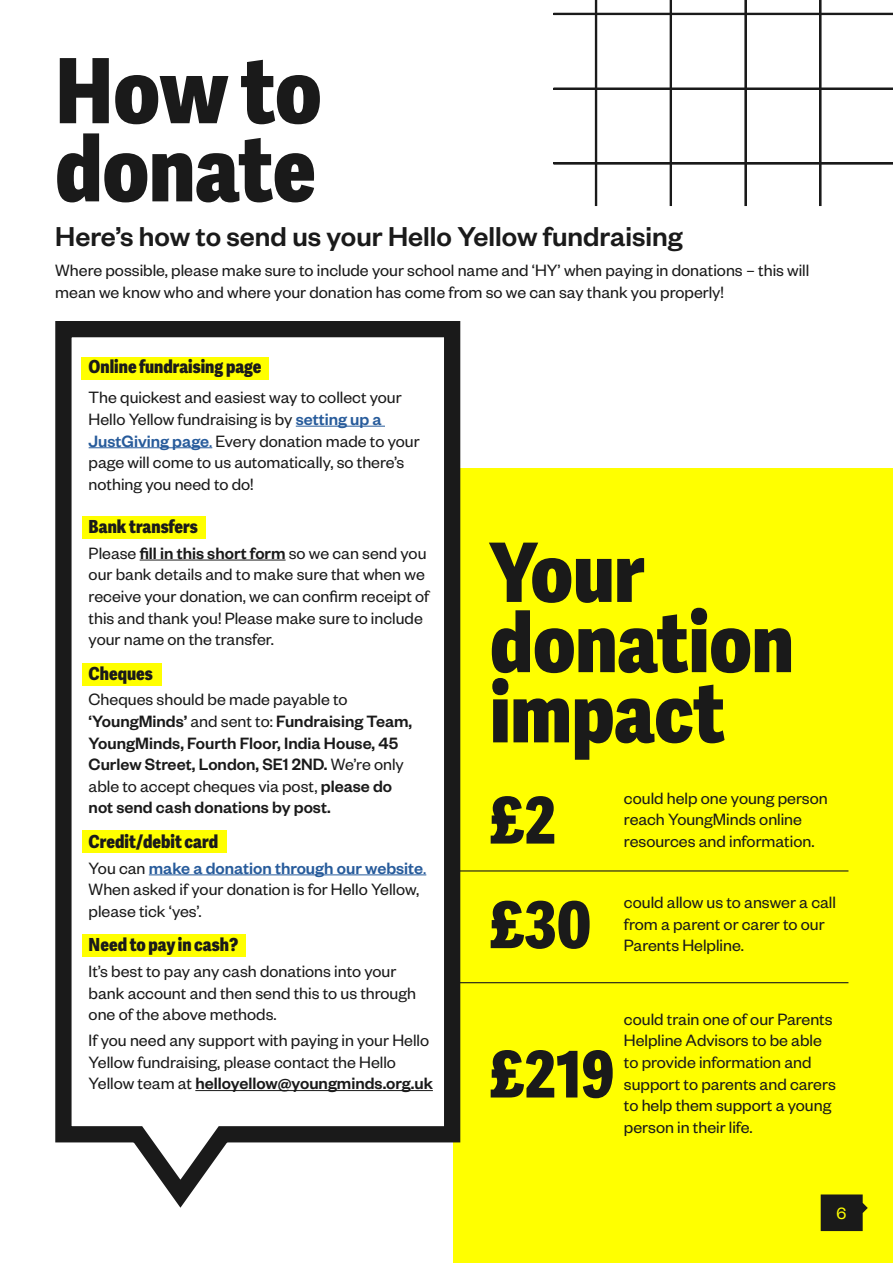
<style>
.page{position:relative;width:893px;height:1263px;background:#fff}
.page>*{position:absolute;margin:0;border:0;box-sizing:border-box;transform-origin:0 0}
.t1{font:800 90px/78.2px "Adelle Sans Cnd";color:#1a1a1a}
.t2{font:800 81.9px/70.2px "Adelle Sans Cnd";color:#1a1a1a}
.t3{font:800 64.5px/104.6px "Adelle Sans Cnd";color:#1a1a1a}
.t4{font:500 30px "Founders Grotesk";color:#1a1a1a}
.t5{font:18px/21.6px "Founders Grotesk";color:#1a1a1a}
.t6{font:500 18px/21.6px "Founders Grotesk";color:#1a1a1a}
.t7{font:800 18px "Adelle Sans Cnd";color:#1a1a1a}
.t8{font:18px "Founders Grotesk";color:#ff0}
.s1{font-weight:500;color:#275b9b}
.s2{color:#275b9b}
.s3{font-weight:500}
.s4{font-weight:400}
</style>
<div class="page">
<div style="left:454px;top:469px;width:439px;height:794px;background:#ff0"></div>
<hr style="left:454px;top:870px;width:394px;height:1px;background:#1a1a1a">
<hr style="left:454px;top:982px;width:394px;height:1px;background:#1a1a1a">
<svg style="left:821px;top:1194px;width:47px;height:37px;background:#333317"></svg>
<svg style="left:554px;top:0;width:339px;height:206px"></svg>
<svg style="left:55px;top:321px;width:413px;height:901px"></svg>
<div style="left:82px;top:515px;width:124px;height:23px;background:#ff0"></div>
<div style="left:82px;top:357px;width:187px;height:23px;background:#ff0"></div>
<div style="left:82px;top:663px;width:80px;height:23px;background:#ff0"></div>
<div style="left:82px;top:830px;width:144px;height:23px;background:#ff0"></div>
<div style="left:82px;top:934px;width:164px;height:23px;background:#ff0"></div>
<hr style="left:296px;top:426px;width:89px;height:1px;background:#275b9b">
<hr style="left:89px;top:447px;width:123px;height:1px;background:#275b9b">
<hr style="left:140px;top:560px;width:146px;height:1px;background:#1a1a1a">
<hr style="left:149px;top:874px;width:277px;height:1px;background:#275b9b">
<hr style="left:195px;top:1090px;width:238px;height:1px;background:#1a1a1a">
<h1 class="t1" style="left:55px;top:53px;width:268px">How to donate</h1>
<h3 class="t4" style="left:55px;top:218px;width:629px">Here’s how to send us your Hello Yellow fundraising</h3>
<p class="t5" style="left:55px;top:259px;width:756px">Where possible, please make sure to include your school name and ‘HY’ when paying in donations – this will mean we know who and where your donation has come from so we can say thank you properly!</p>
<p class="t7" style="left:89px;top:355px;width:174px">Online fundraising page</p>
<p class="t5" style="left:89px;top:386px;width:332px">The quickest and easiest way to collect your Hello Yellow fundraising is by <span class="s1">setting up a JustGiving page</span><span class="s2">.</span> Every donation made to your page will come to us automatically, so there’s nothing you need to do!</p>
<p class="t7" style="left:89px;top:515px;width:111px">Bank transfers</p>
<p class="t5" style="left:89px;top:541px;width:342px">Please <span class="s3">fill in this short form</span> so we can send you our bank details and to make sure that when we receive your donation, we can confirm receipt of this and thank you! Please make sure to include your name on the transfer.</p>
<p class="t7" style="left:89px;top:662px;width:66px">Cheques</p>
<p class="t6" style="left:89px;top:688px;width:325px"><span class="s4">Cheques should be made payable to </span>‘YoungMinds’ <span class="s4">and sent to:</span> Fundraising Team, YoungMinds, Fourth Floor, India House, 45<br>Curlew Street, London, SE1 2ND. <span class="s4">We’re only able to accept cheques via post,</span> please do not send cash donations by post.</p>
<p class="t7" style="left:89px;top:830px;width:131px">Credit/debit card</p>
<p class="t5" style="left:89px;top:856px;width:339px">You can <span class="s1">make a donation through our website</span><span class="s2">.<br></span>When asked if your donation is for Hello Yellow, please tick ‘yes’.</p>
<p class="t7" style="left:89px;top:933px;width:151px">Need to pay in cash?</p>
<p class="t5" style="left:89px;top:959px;width:329px">It’s best to pay any cash donations into your bank account and then send this to us through one of the above methods.</p>
<p class="t5" style="left:89px;top:1029px;width:346px">If you need any support with paying in your Hello<br>Yellow fundraising, please contact the Hello<br>Yellow team at <span class="s3">helloyellow@youngminds.org.uk</span></p>
<h2 class="t2" style="left:490px;top:539px;width:305px">Your donation impact</h2>
<h3 class="t3" style="left:490px;top:769px;width:103px">£2 £30</h3>
<p class="t5" style="left:624px;top:786px;width:205px">could help one young person reach YoungMinds online resources and information.</p>
<p class="t5" style="left:624px;top:891px;width:213px">could allow us to answer a call from a parent or carer to our<br>Parents Helpline.</p>
<h3 class="t3" style="left:490px;top:1023px;width:126px">£219</h3>
<p class="t5" style="left:624px;top:1007px;width:213px">could train one of our Parents<br>Helpline Advisors to be able to provide information and support to parents and carers to help them support a young person in their life.</p>
<p class="t8" style="left:837px;top:1202px;width:11px">6</p>
</div>
